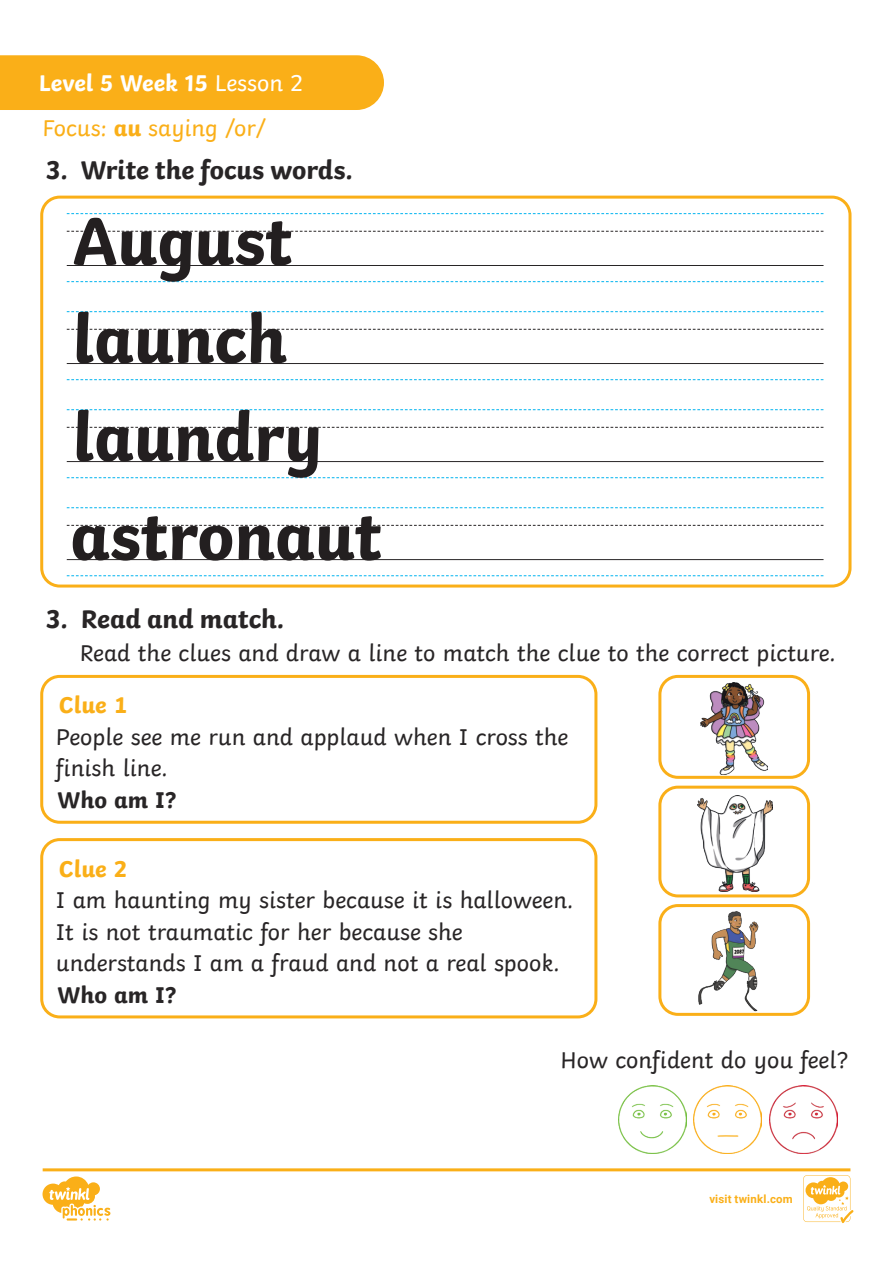
<style>
.page{position:relative;width:893px;height:1263px;background:#fff}
.page>*{position:absolute;margin:0;border:0;box-sizing:border-box;transform-origin:0 0}
.t1{font:700 69.6px "Twinkl";color:#231f20}
.t2{font:700 27px "Twinkl";color:#282526}
.KS1_Body_Copy{font:24px/31.5px "Twinkl";color:#282526}
.t3{font:700 24px "Twinkl";color:#fff}
.t4{font:24px "Twinkl";color:#faaf18}
.t5{font:700 11.4px "Roboto";letter-spacing:.02em;color:#faaf18}
.s1{font-weight:400}
.s2{font-weight:700}
.s3{font-weight:700;color:#faaf18}
</style>
<div class="page">
<svg style="left:43px;top:1168px;width:810px;height:55px"></svg>
<img style="left:618px;top:1085px;width:68px;height:68px">
<img style="left:694px;top:1085px;width:67px;height:68px">
<img style="left:769px;top:1085px;width:68px;height:68px">
<div style="left:0;top:55px;width:384px;height:55px;background:#faaf18"></div>
<div style="left:40px;top:196px;width:811px;height:391px;border:3px solid #faaf18;border-radius:18px"></div>
<hr style="left:67px;top:265px;width:756px;height:1px;background:#282526">
<svg style="left:67px;top:231px;width:756px;height:1px"></svg>
<svg style="left:67px;top:213px;width:756px;height:1px"></svg>
<svg style="left:67px;top:281px;width:756px;height:1px"></svg>
<hr style="left:67px;top:363px;width:756px;height:1px;background:#282526">
<svg style="left:67px;top:329px;width:756px;height:1px"></svg>
<svg style="left:67px;top:311px;width:756px;height:1px"></svg>
<svg style="left:67px;top:379px;width:756px;height:1px"></svg>
<hr style="left:67px;top:461px;width:756px;height:1px;background:#282526">
<svg style="left:67px;top:427px;width:756px;height:1px"></svg>
<svg style="left:67px;top:409px;width:756px;height:1px"></svg>
<svg style="left:67px;top:477px;width:756px;height:1px"></svg>
<hr style="left:67px;top:559px;width:756px;height:1px;background:#282526">
<svg style="left:67px;top:525px;width:756px;height:1px"></svg>
<svg style="left:67px;top:507px;width:756px;height:1px"></svg>
<svg style="left:67px;top:575px;width:756px;height:1px"></svg>
<div style="left:40px;top:675px;width:557px;height:149px;border:3px solid #faaf18;border-radius:18px"></div>
<div style="left:658px;top:675px;width:152px;height:104px;border:3px solid #faaf18;border-radius:18px"></div>
<div style="left:658px;top:904px;width:152px;height:112px;border:3px solid #faaf18;border-radius:18px"></div>
<div style="left:658px;top:786px;width:152px;height:111px;border:3px solid #faaf18;border-radius:18px"></div>
<div style="left:40px;top:838px;width:557px;height:180px;border:3px solid #faaf18;border-radius:18px"></div>
<img style="left:701px;top:682px;width:66px;height:92px">
<img style="left:697px;top:795px;width:75px;height:96px">
<img style="left:686px;top:911px;width:89px;height:103px">
<p class="t3" style="left:39px;top:63px;width:266px">Level 5 Week 15 <span class="s1">Lesson 2</span></p>
<p class="t4" style="left:43px;top:110px;width:225px">Focus: <span class="s2">au</span> saying /or/</p>
<p class="t2" style="left:46px;top:148px;width:308px">3. Write the focus words.</p>
<p class="t1" style="left:72px;top:184px;width:222px">August</p>
<p class="t1" style="left:72px;top:282px;width:216px">launch</p>
<p class="t1" style="left:72px;top:380px;width:252px">laundry</p>
<p class="t1" style="left:70px;top:479px;width:313px">astronaut</p>
<p class="t2" style="left:46px;top:597px;width:240px">3. Read and match.</p>
<p class="KS1_Body_Copy" style="left:80px;top:635px;width:757px">Read the clues and draw a line to match the clue to the correct picture.</p>
<p class="KS1_Body_Copy" style="left:56px;top:687px;width:514px"><span class="s3">Clue 1<br></span>People see me run and applaud when I cross the finish line.<br><span class="s2">Who am I?</span></p>
<p class="KS1_Body_Copy" style="left:56px;top:851px;width:519px"><span class="s3">Clue 2<br></span>I am haunting my sister because it is halloween.<br>It is not traumatic for her because she understands I am a fraud and not a real spook.<br><span class="s2">Who am I?</span></p>
<p class="KS1_Body_Copy" style="left:560px;top:1042px;width:289px">How confident do you feel?</p>
<p class="t5" style="left:709px;top:1191px;width:85px">visit twinkl.com</p>
</div>
